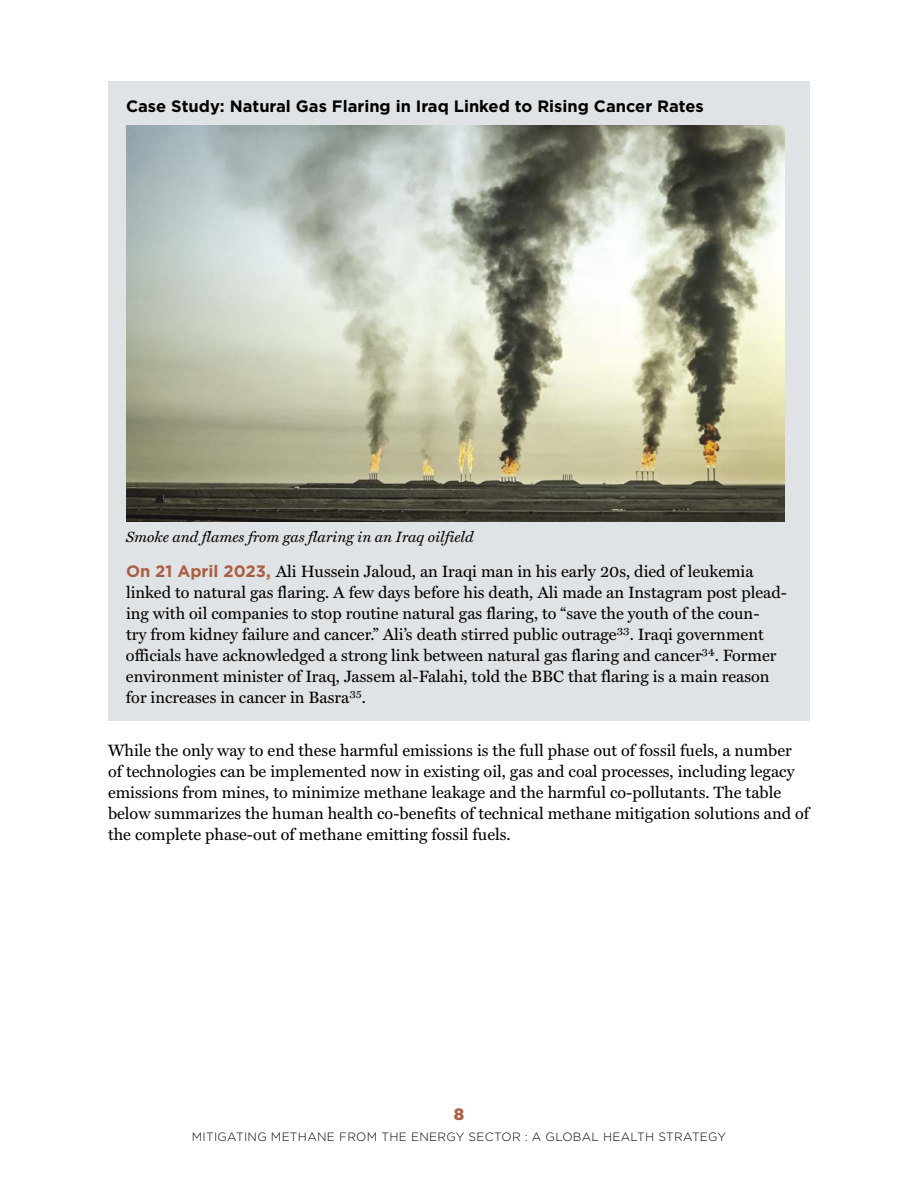
<style>
.page{position:relative;width:918px;height:1188px;background:#fff}
.page>*{position:absolute;margin:0;border:0;box-sizing:border-box;transform-origin:0 0}
.t1{font:16.5px/21px "Miller Text";color:#000}
.t2{font:700 16.5px "Gotham";color:#000}
.t3{font:900 16.5px "Gotham";color:#ab5e42}
.t4{font:italic 15px "Miller Text";color:#000}
.t5{font:300 12px "Gotham";letter-spacing:.025em;color:#000}
.s1{font-family:"Gotham";font-weight:700;color:#ab5e42}
</style>
<div class="page">
<div style="left:108px;top:81px;width:702px;height:640px;background:#e0e3e6"></div>
<img style="left:126px;top:126px;width:659px;height:395px">
<p class="t2" style="left:126px;top:95px;width:579px">Case Study: Natural Gas Flaring in Iraq Linked to Rising Cancer Rates</p>
<p class="t4" style="left:126px;top:528px;width:349px">Smoke and flames from gas flaring in an Iraq oilfield</p>
<p class="t1" style="left:126px;top:561px;width:663px"><span class="s1">On 21 April 2023,</span> Ali Hussein Jaloud, an Iraqi man in his early 20s, died of leukemia linked to natural gas flaring. A few days before his death, Ali made an Instagram post plead&shy;ing with oil companies to stop routine natural gas flaring, to “save the youth of the coun-<br>try from kidney failure and cancer.” Ali’s death stirred public outrage<sup>33</sup>. Iraqi government officials have acknowledged a strong link between natural gas flaring and cancer<sup>34</sup>. Former environment minister of Iraq, Jassem al-Falahi, told the BBC that flaring is a main reason for increases in cancer in Basra<sup>35</sup>.</p>
<p class="t1" style="left:108px;top:740px;width:703px">While the only way to end these harmful emissions is the full phase out of fossil fuels, a number of technologies can be implemented now in existing oil, gas and coal processes, including legacy emissions from mines, to minimize methane leakage and the harmful co-pollutants. The table below summarizes the human health co-benefits of technical methane mitigation solutions and of the complete phase-out of methane emitting fossil fuels.</p>
<p class="t3" style="left:454px;top:1103px;width:12px">8</p>
<p class="t5" style="left:192px;top:1129px;width:536px">MITIGATING METHANE FROM THE ENERGY SECTOR : A GLOBAL HEALTH STRATEGY</p>
</div>
